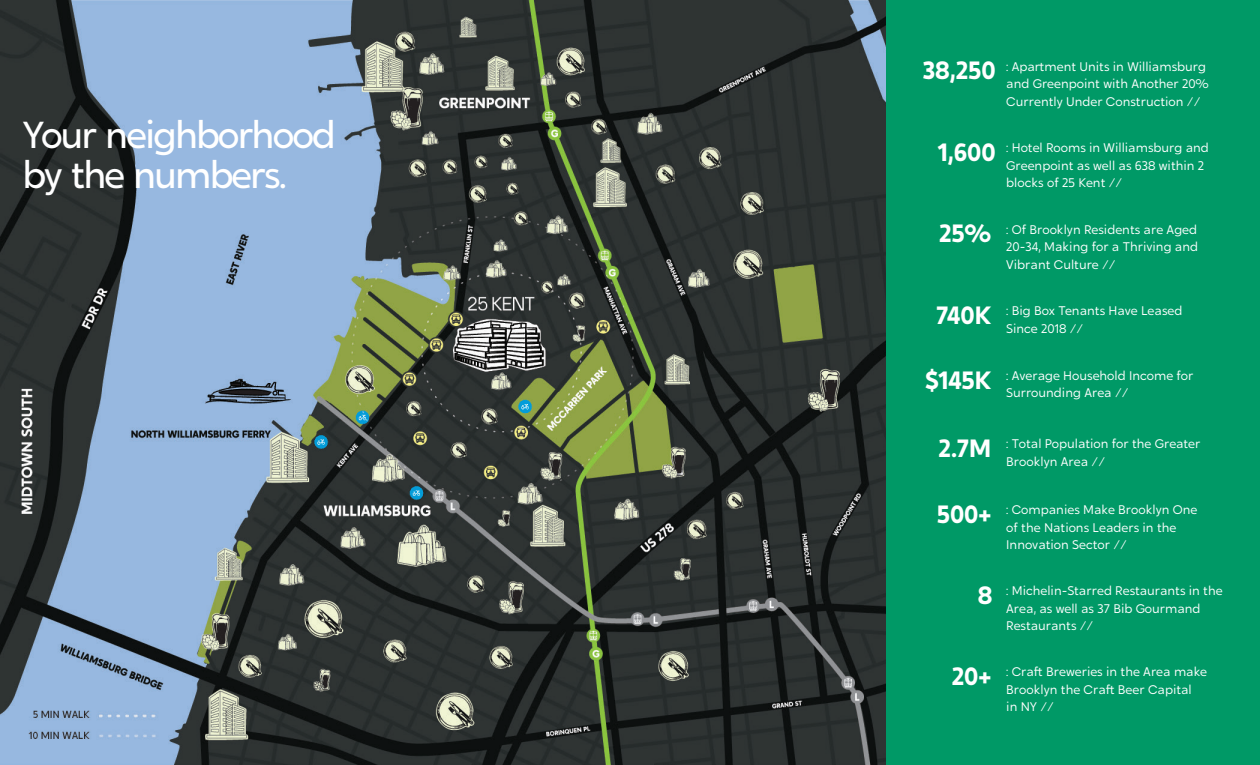
<style>
.page{position:relative;width:1260px;height:765px;background:#fff}
.page>*{position:absolute;margin:0;border:0;box-sizing:border-box;transform-origin:0 0}
.t1{font:37.5px "Ghino";letter-spacing:-.05em;color:#fff}
.t2{font:700 25px "Ghino";color:#fff}
.t3{font:300 12.5px/17.5px "Ghino";color:#fff}
</style>
<div class="page">
<img style="left:0;top:0;width:886px;height:765px">
<div style="left:886px;top:0;width:374px;height:765px;background:#096"></div>
<p class="t1" style="left:22px;top:111px;width:315px">Your neighborhood</p>
<p class="t1" style="left:22px;top:151px;width:265px">by the numbers.</p>
<p class="t2" style="left:923px;top:55px;width:74px">38,250</p>
<p class="t2" style="left:938px;top:136px;width:59px">1,600</p>
<p class="t2" style="left:939px;top:218px;width:54px">25%</p>
<p class="t2" style="left:936px;top:300px;width:57px">740K</p>
<p class="t2" style="left:925px;top:364px;width:68px">$145K</p>
<p class="t2" style="left:938px;top:432px;width:54px">2.7M</p>
<p class="t2" style="left:937px;top:498px;width:56px">500+</p>
<p class="t2" style="left:978px;top:579px;width:16px">8</p>
<p class="t2" style="left:952px;top:660px;width:41px">20+</p>
<p class="t3" style="left:1006px;top:58px;width:204px">: Apartment Units in Williamsburg and Greenpoint with Another 20%<br>Currently Under Construction //</p>
<p class="t3" style="left:1006px;top:139px;width:204px">: Hotel Rooms in Williamsburg and<br>Greenpoint as well as 638 within 2 blocks of 25 Kent //</p>
<p class="t3" style="left:1006px;top:221px;width:193px;text-align:justify">: Of Brooklyn Residents are Aged 20-34, Making for a Thriving and Vibrant Culture //</p>
<p class="t3" style="left:1006px;top:302px;width:178px">: Big Box Tenants Have Leased<br>Since 2018 //</p>
<p class="t3" style="left:1006px;top:367px;width:189px">: Average Household Income for</p>
<p class="t3" style="left:1006px;top:384px;width:124px">Surrounding Area //</p>
<p class="t3" style="left:1006px;top:435px;width:196px">: Total Population for the Greater<br>Brooklyn Area //</p>
<p class="t3" style="left:1006px;top:501px;width:193px">: Companies Make Brooklyn One of the Nations Leaders in the<br>Innovation Sector //</p>
<p class="t3" style="left:1006px;top:582px;width:218px">: Michelin-Starred Restaurants in the<br>Area, as well as 37 Bib Gourmand<br>Restaurants //</p>
<p class="t3" style="left:1006px;top:663px;width:202px">: Craft Breweries in the Area make<br>Brooklyn the Craft Beer Capital<br>in NY //</p>
</div>
